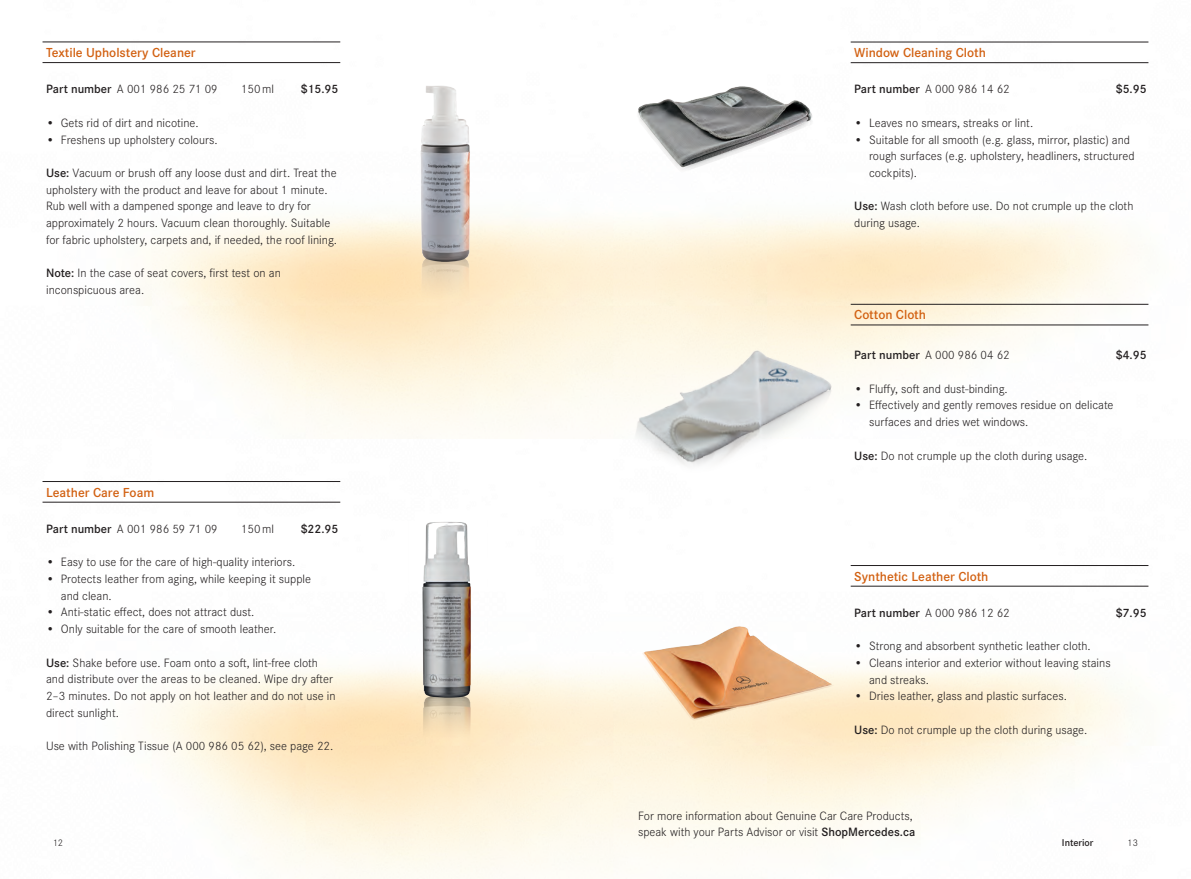
<style>
.page{position:relative;width:1191px;height:879px;background:#fff}
.page>*{position:absolute;margin:0;border:0;box-sizing:border-box;transform-origin:0 0}
.t1{font:600 13.62px "Daimler CS Pro";color:#d26112}
.t2{font:300 12.5px/16.8px "Daimler CS Pro";color:#231f20}
.t3{font:600 12.5px "Daimler CS Pro";color:#231f20}
.t4{font:600 10.25px "Daimler CS Pro";color:#231f20}
.t5{font:300 9.88px "Daimler CS Pro";color:#231f20}
.s1{font-weight:600}
</style>
<div class="page">
<img style="left:410px;top:85px;width:72px;height:260px">
<img style="left:408px;top:521px;width:80px;height:257px">
<img style="left:637px;top:86px;width:176px;height:99px">
<img style="left:617px;top:315px;width:226px;height:155px">
<img style="left:610px;top:626px;width:225px;height:99px">
<hr style="left:43px;top:42px;width:297px;height:1px;background:#231f20">
<hr style="left:43px;top:62px;width:297px;height:1px;background:#231f20">
<hr style="left:43px;top:481px;width:297px;height:1px;background:#231f20">
<hr style="left:43px;top:502px;width:297px;height:1px;background:#231f20">
<hr style="left:850px;top:42px;width:298px;height:1px;background:#231f20">
<hr style="left:850px;top:62px;width:298px;height:1px;background:#231f20">
<hr style="left:850px;top:304px;width:298px;height:1px;background:#231f20">
<hr style="left:850px;top:325px;width:298px;height:1px;background:#231f20">
<hr style="left:850px;top:565px;width:298px;height:1px;background:#231f20">
<hr style="left:850px;top:586px;width:298px;height:1px;background:#231f20">
<p class="t1" style="left:46px;top:42px;width:151px">Textile Upholstery Cleaner</p>
<p class="t2" style="left:46px;top:80px;width:173px"><span class="s1">Part number</span> A 001 986 25 71 09</p>
<p class="t2" style="left:241px;top:80px;width:34px">150 ml</p>
<p class="t3" style="left:301px;top:80px;width:39px">$15.95</p>
<p class="t2" style="left:46px;top:114px;width:154px">• Gets rid of dirt and nicotine.</p>
<p class="t2" style="left:46px;top:130px;width:173px">• Freshens up upholstery colours.</p>
<p class="t2" style="left:46px;top:164px;width:292px"><span class="s1">Use:</span> Vacuum or brush off any loose dust and dirt. Treat the upholstery with the product and leave for about 1 minute.<br>Rub well with a dampened sponge and leave to dry for approximately 2 hours. Vacuum clean thoroughly. Suitable for fabric upholstery, carpets and, if needed, the roof lining.</p>
<p class="t2" style="left:46px;top:264px;width:236px"><span class="s1">Note:</span> In the case of seat covers, first test on an inconspicuous area.</p>
<p class="t1" style="left:46px;top:482px;width:110px">Leather Care Foam</p>
<p class="t2" style="left:46px;top:520px;width:173px"><span class="s1">Part number</span> A 001 986 59 71 09</p>
<p class="t2" style="left:241px;top:520px;width:34px">150 ml</p>
<p class="t3" style="left:301px;top:519px;width:39px">$22.95</p>
<p class="t2" style="left:46px;top:553px;width:251px">• Easy to use for the care of high-quality interiors.</p>
<p class="t2" style="left:61px;top:570px;width:252px;text-indent:-15px">• Protects leather from aging, while keeping it supple and clean.</p>
<p class="t2" style="left:46px;top:603px;width:210px">• Anti-static effect, does not attract dust.</p>
<p class="t2" style="left:46px;top:620px;width:232px">• Only suitable for the care of smooth leather.</p>
<p class="t2" style="left:46px;top:653px;width:291px"><span class="s1">Use:</span> Shake before use. Foam onto a soft, lint-free cloth and distribute over the areas to be cleaned. Wipe dry after 2–3 minutes. Do not apply on hot leather and do not use in direct sunlight.</p>
<p class="t2" style="left:46px;top:737px;width:289px">Use with Polishing Tissue (A 000 986 05 62), see page 22.</p>
<p class="t1" style="left:854px;top:42px;width:133px">Window Cleaning Cloth</p>
<p class="t2" style="left:854px;top:80px;width:157px"><span class="s1">Part number</span> A 000 986 14 62</p>
<p class="t3" style="left:1115px;top:80px;width:32px">$5.95</p>
<p class="t2" style="left:854px;top:114px;width:180px">• Leaves no smears, streaks or lint.</p>
<p class="t2" style="left:869px;top:130px;width:267px;text-indent:-15px">• Suitable for all smooth (e.g. glass, mirror, plastic) and rough surfaces (e.g. upholstery, headliners, structured cockpits).</p>
<p class="t2" style="left:854px;top:197px;width:281px"><span class="s1">Use:</span> Wash cloth before use. Do not crumple up the cloth during usage.</p>
<p class="t1" style="left:854px;top:305px;width:73px">Cotton Cloth</p>
<p class="t2" style="left:854px;top:346px;width:157px"><span class="s1">Part number</span> A 000 986 04 62</p>
<p class="t3" style="left:1115px;top:346px;width:32px">$4.95</p>
<p class="t2" style="left:854px;top:379px;width:155px">• Fluffy, soft and dust-binding.</p>
<p class="t2" style="left:869px;top:396px;width:246px;text-indent:-15px">• Effectively and gently removes residue on delicate surfaces and dries wet windows.</p>
<p class="t2" style="left:854px;top:446px;width:235px"><span class="s1">Use:</span> Do not crumple up the cloth during usage.</p>
<p class="t1" style="left:854px;top:566px;width:136px">Synthetic Leather Cloth</p>
<p class="t2" style="left:854px;top:604px;width:157px"><span class="s1">Part number</span> A 000 986 12 62</p>
<p class="t3" style="left:1115px;top:603px;width:32px">$7.95</p>
<p class="t2" style="left:854px;top:637px;width:238px">• Strong and absorbent synthetic leather cloth.</p>
<p class="t2" style="left:869px;top:654px;width:243px;text-indent:-15px">• Cleans interior and exterior without leaving stains and streaks.</p>
<p class="t2" style="left:854px;top:687px;width:214px">• Dries leather, glass and plastic surfaces.</p>
<p class="t2" style="left:854px;top:720px;width:235px"><span class="s1">Use:</span> Do not crumple up the cloth during usage.</p>
<p class="t2" style="left:638px;top:806px;width:279px">For more information about Genuine Car Care Products, speak with your Parts Advisor or visit <span class="s1">ShopMercedes.ca</span></p>
<p class="t5" style="left:53px;top:836px;width:11px">12</p>
<p class="t4" style="left:1062px;top:835px;width:33px">Interior</p>
<p class="t5" style="left:1127px;top:836px;width:12px">13</p>
</div>
